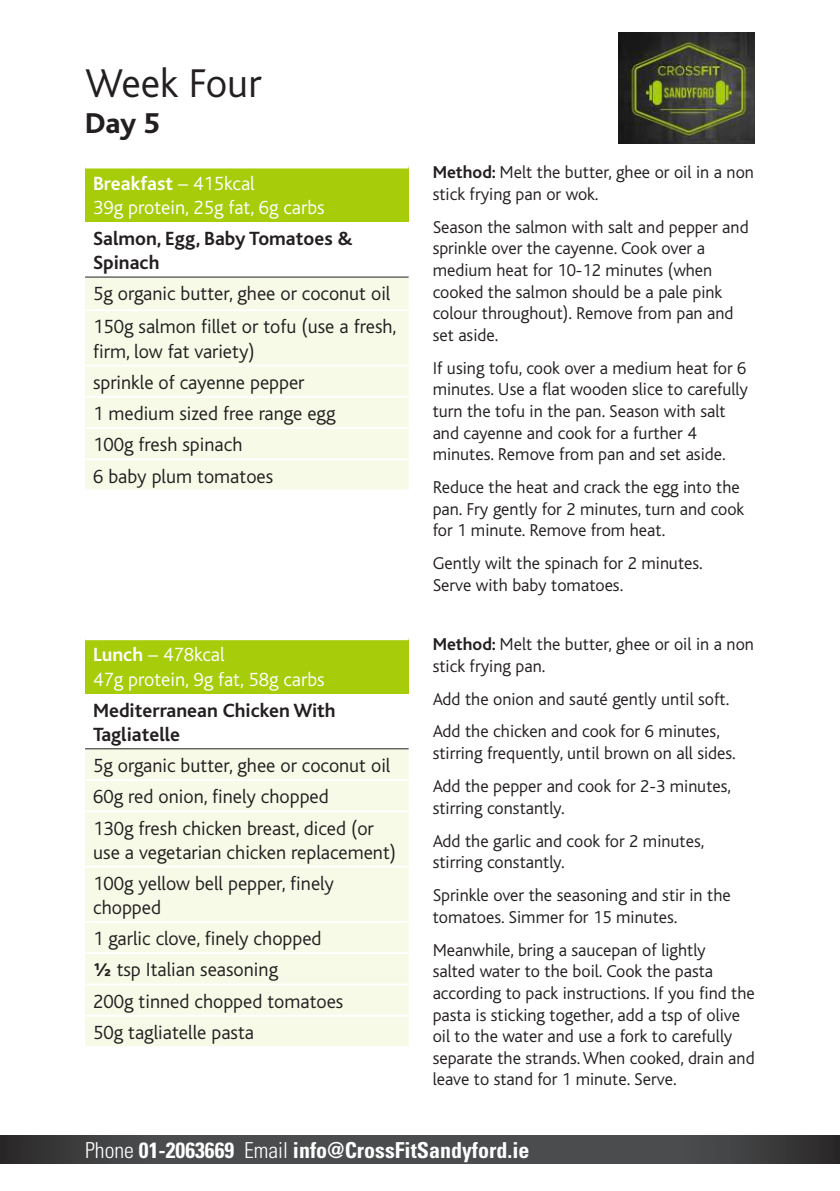
<style>
.page{position:relative;width:840px;height:1191px;background:#fff}
.page>*{position:absolute;margin:0;border:0;box-sizing:border-box;transform-origin:0 0}
.t1{font:300 42px "Bliss";color:#231f20}
.t2{font:800 30px "Bliss";color:#231f20}
.t3{font:700 condensed 22px "Univers";color:#fff}
.t4{font:300 20px/31.2px "Bliss";color:#231f20}
.t5{font:300 20px/24px "Bliss";color:#fff}
.t6{font:700 20px/24px "Bliss";color:#231f20}
.t7{font:300 18px/21.6px "Bliss";color:#231f20}
.s1{font-weight:700}
.s2{font-family:"Effra";font-weight:500}
.s3{font-weight:300}
</style>
<div class="page">
<svg style="left:0;top:1136px;width:839px;height:27px;background:#454546"></svg>
<div style="left:85px;top:166px;width:323px;height:56px;background:#a7cc0a"></div>
<div style="left:85px;top:277px;width:323px;height:212px;background:#f6fae7"></div>
<hr style="left:85px;top:276px;width:323px;height:1px;background:#231f20">
<hr style="left:85px;top:164px;width:323px;height:4px;background:#fff">
<hr style="left:85px;top:427px;width:323px;height:2px;background:#fff">
<hr style="left:85px;top:458px;width:323px;height:2px;background:#fff">
<hr style="left:85px;top:364px;width:323px;height:2px;background:#fff">
<hr style="left:85px;top:396px;width:323px;height:2px;background:#fff">
<hr style="left:85px;top:309px;width:323px;height:2px;background:#fff">
<div style="left:85px;top:638px;width:323px;height:55px;background:#a7cc0a"></div>
<div style="left:85px;top:749px;width:323px;height:297px;background:#f6fae7"></div>
<hr style="left:85px;top:748px;width:323px;height:1px;background:#231f20">
<hr style="left:85px;top:636px;width:323px;height:4px;background:#fff">
<hr style="left:85px;top:921px;width:323px;height:2px;background:#fff">
<hr style="left:85px;top:952px;width:323px;height:2px;background:#fff">
<hr style="left:85px;top:983px;width:323px;height:2px;background:#fff">
<hr style="left:85px;top:1014px;width:323px;height:2px;background:#fff">
<hr style="left:85px;top:865px;width:323px;height:2px;background:#fff">
<hr style="left:85px;top:779px;width:323px;height:2px;background:#fff">
<hr style="left:85px;top:810px;width:323px;height:2px;background:#fff">
<img style="left:618px;top:33px;width:136px;height:110px">
<h1 class="t1" style="left:85px;top:61px;width:178px">Week Four</h1>
<h2 class="t2" style="left:85px;top:107px;width:76px">Day 5</h2>
<p class="t5" style="left:93px;top:172px;width:233px"><span class="s1">Breakfast</span> – 415kcal<br>39g protein, 25g fat, 6g carbs</p>
<p class="t6" style="left:93px;top:227px;width:261px">Salmon, Egg, Baby Tomatoes &amp;<br>Spinach</p>
<p class="t4" style="left:93px;top:277px;width:305px;line-height:33.2px">5g organic butter, ghee or coconut oil<br>150g salmon fillet or tofu (use a fresh,</p>
<p class="t4" style="left:93px;top:336px;width:244px">firm, low fat variety)<br>sprinkle of cayenne pepper<br>1 medium sized free range egg<br>100g fresh spinach<br>6 baby plum tomatoes</p>
<p class="t5" style="left:93px;top:643px;width:233px"><span class="s1">Lunch</span> – 478kcal<br>47g protein, 9g fat, 58g carbs</p>
<p class="t6" style="left:93px;top:698px;width:244px">Mediterranean Chicken With<br>Tagliatelle</p>
<p class="t4" style="left:93px;top:750px;width:298px">5g organic butter, ghee or coconut oil<br>60g red onion, finely chopped<br>130g fresh chicken breast, diced (or</p>
<p class="t4" style="left:93px;top:837px;width:304px">use a vegetarian chicken replacement)<br>100g yellow bell pepper, finely</p>
<p class="t4" style="left:93px;top:892px;width:252px">chopped<br>1 garlic clove, finely chopped<br><span class="s2">1/2</span> tsp Italian seasoning<br>200g tinned chopped tomatoes<br>50g tagliatelle pasta</p>
<p class="t7" style="left:432px;top:162px;width:322px"><span class="s1">Method:</span> Melt the butter, ghee or oil in a non stick frying pan or wok.</p>
<p class="t7" style="left:432px;top:216px;width:317px">Season the salmon with salt and pepper and sprinkle over the cayenne. Cook over a medium heat for 10-12 minutes (when cooked the salmon should be a pale pink colour throughout). Remove from pan and set aside.</p>
<p class="t7" style="left:432px;top:357px;width:317px">If using tofu, cook over a medium heat for 6 minutes. Use a flat wooden slice to carefully turn the tofu in the pan. Season with salt and cayenne and cook for a further 4 minutes. Remove from pan and set aside.</p>
<p class="t7" style="left:432px;top:477px;width:313px">Reduce the heat and crack the egg into the pan. Fry gently for 2 minutes, turn and cook for 1 minute. Remove from heat.</p>
<p class="t7" style="left:432px;top:553px;width:271px">Gently wilt the spinach for 2 minutes.<br>Serve with baby tomatoes.</p>
<p class="t7" style="left:432px;top:633px;width:322px"><span class="s1">Method:</span> Melt the butter, ghee or oil in a non stick frying pan.</p>
<p class="t7" style="left:432px;top:682px;width:298px;line-height:33px">Add the onion and sauté gently until soft.<br>Add the chicken and cook for 6 minutes,</p>
<p class="t7" style="left:432px;top:737px;width:304px;line-height:33px">stirring frequently, until brown on all sides.<br>Add the pepper and cook for 2-3 minutes,</p>
<p class="t7" style="left:432px;top:791px;width:273px;line-height:33px">stirring constantly.<br>Add the garlic and cook for 2 minutes,</p>
<p class="t7" style="left:432px;top:846px;width:299px;line-height:33px">stirring constantly.<br>Sprinkle over the seasoning and stir in the</p>
<p class="t7" style="left:432px;top:900px;width:274px;line-height:33px">tomatoes. Simmer for 15 minutes.<br>Meanwhile, bring a saucepan of lightly</p>
<p class="t7" style="left:432px;top:961px;width:323px">salted water to the boil. Cook the pasta according to pack instructions. If you find the pasta is sticking together, add a tsp of olive oil to the water and use a fork to carefully separate the strands. When cooked, drain and leave to stand for 1 minute. Serve.</p>
<p class="t3" style="left:85px;top:1136px;width:445px"><span class="s3">Phone</span> 01-2063669 <span class="s3">Email</span> info@CrossFitSandyford.ie</p>
</div>
